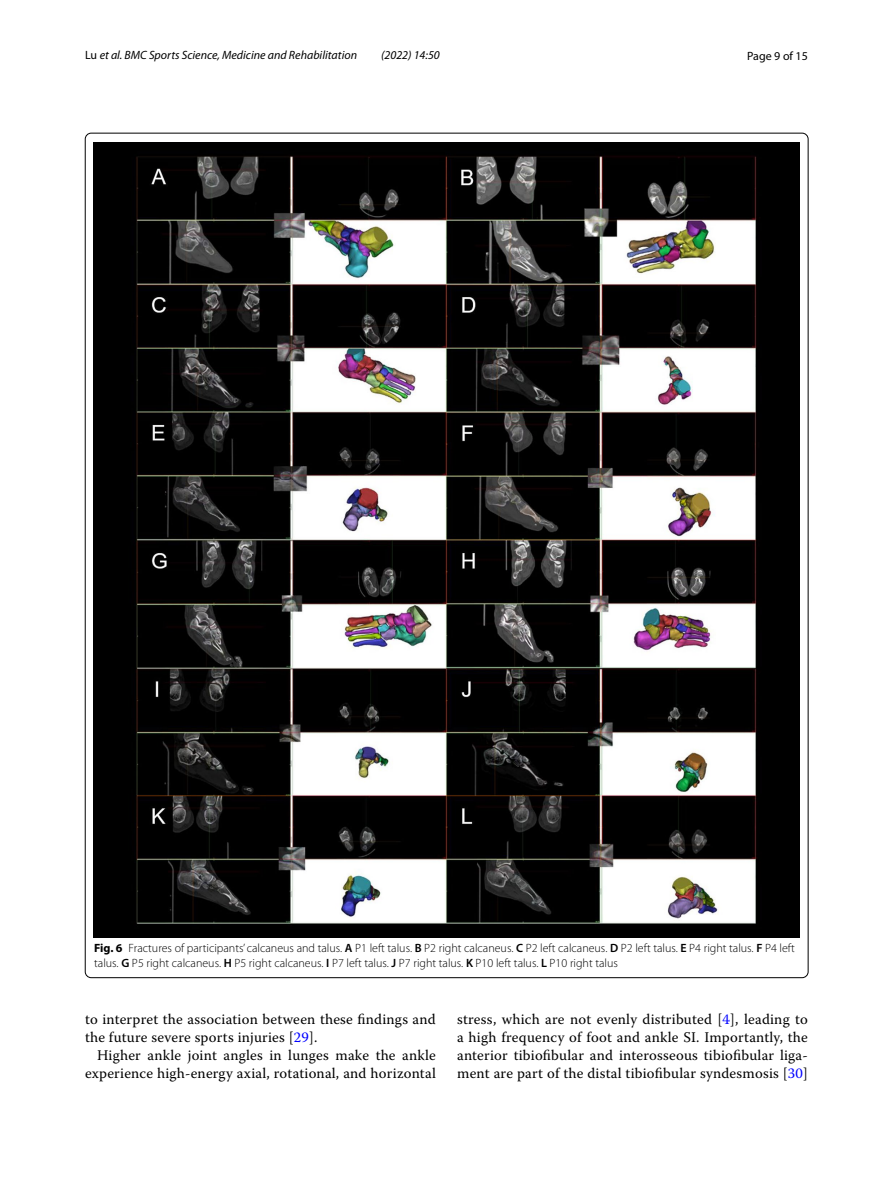
<style>
.page{position:relative;width:893px;height:1187px;background:#fff}
.page>*{position:absolute;margin:0;border:0;box-sizing:border-box;transform-origin:0 0}
.t1{font:14.7px/18px "Warnock Pro";letter-spacing:.015em;color:#000}
.t2{font:300 12px/15px "Myriad Pro";color:#000}
.t3{font:italic 12px "Myriad Pro";color:#000}
.t4{font:12px "Myriad Pro";color:#000}
.s1{font-style:normal}
.s2{font-weight:700}
.s3{font-weight:600}
.s4{color:#00f}
</style>
<div class="page">
<img style="left:94px;top:142px;width:706px;height:795px">
<p class="t3" style="left:85px;top:48px;width:274px"><span class="s1">Lu</span> et al. BMC Sports Science, Medicine and Rehabilitation</p>
<p class="t3" style="left:381px;top:48px;width:60px">(2022) 14:50</p>
<p class="t4" style="left:747px;top:48px;width:62px">Page 9 of 15</p>
<p class="t2" style="left:94px;top:941px;width:702px"><span class="s2">Fig. 6</span> Fractures of participants’ calcaneus and talus. <span class="s3">A</span> P1 left talus. <span class="s3">B</span> P2 right calcaneus. <span class="s3">C</span> P2 left calcaneus. <span class="s3">D</span> P2 left talus. <span class="s3">E</span> P4 right talus. <span class="s3">F</span> P4 left talus. <span class="s3">G</span> P5 right calcaneus. <span class="s3">H</span> P5 right calcaneus. <span class="s3">I</span> P7 left talus. <span class="s3">J</span> P7 right talus. <span class="s3">K</span> P10 left talus. <span class="s3">L</span> P10 right talus</p>
<p class="t1" style="left:85px;top:1010px;width:352px">to interpret the association between these findings and the future severe sports injuries [<span class="s4">29</span>].</p>
<p class="t1" style="left:85px;top:1046px;width:352px;text-align:right">Higher ankle joint angles in lunges make the ankle experience high-energy axial, rotational, and horizontal</p>
<p class="t1" style="left:457px;top:1010px;width:352px;text-align:justify">stress, which are not evenly distributed [<span class="s4">4</span>], leading to a high frequency of foot and ankle SI. Importantly, the anterior tibiofibular and interosseous tibiofibular liga&shy;ment are part of the distal tibiofibular syndesmosis [<span class="s4">30</span>]</p>
</div>
